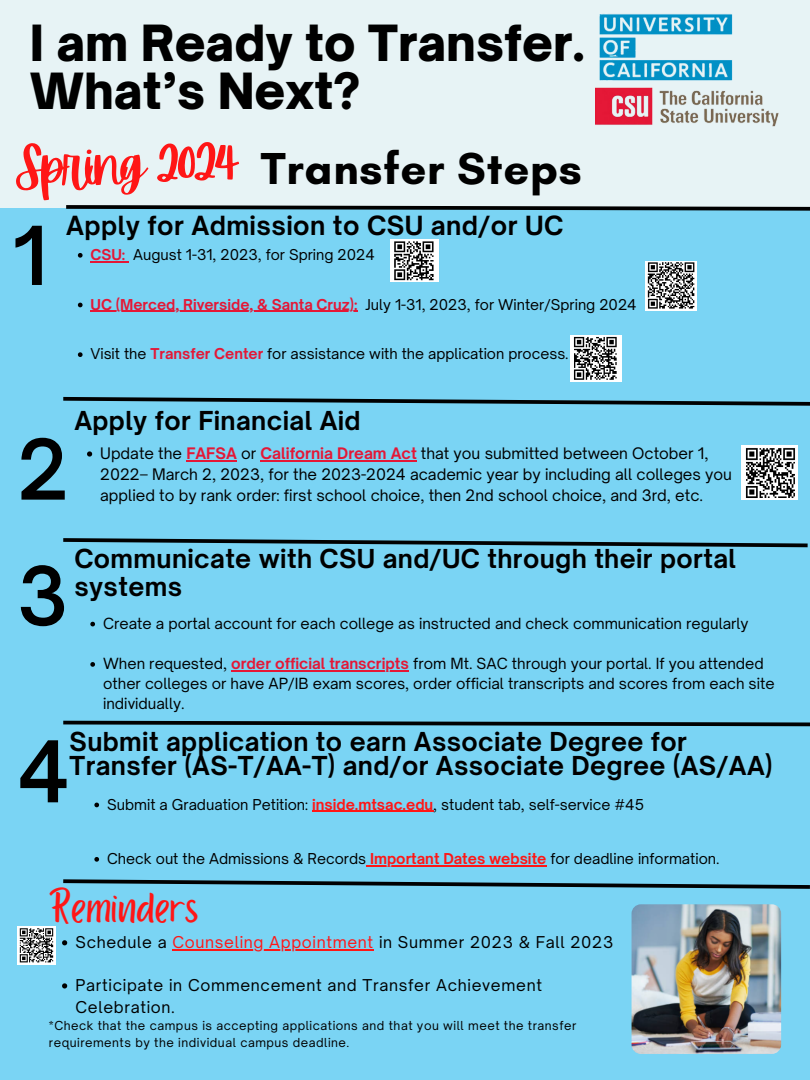
<style>
.page{position:relative;width:810px;height:1080px;background:#7ad4f4}
.page>*{position:absolute;margin:0;border:0;box-sizing:border-box;transform-origin:0 0}
.t1{font:600 81.31px "Open Sauce One";color:#000}
.t2{font:600 79.94px "Open Sauce One";color:#000}
.t3{font:600 77.62px "Open Sauce One";color:#000}
.t4{font:55px "Apricots";color:#ff1616}
.t5{font:50px "Porcelain";color:#ff1616}
.t6{font:900 47.75px/47.8px "Open Sauce One";color:#000}
.t7{font:700 45.62px "Glacial Indifference";letter-spacing:.015em;color:#000}
.t8{font:700 25.25px "Open Sauce One";letter-spacing:.015em;color:#000}
.t9{font:700 25px/24.4px "Open Sauce One";letter-spacing:.015em;color:#000}
.t10{font:15.62px/21.6px "Open Sauce One";letter-spacing:.045em;color:#000}
.t11{font:15.19px/21.1px "Open Sauce One";color:#000}
.t12{font:14.69px/20.1px "Open Sauce One";color:#000}
.t13{font:14.38px "Open Sauce One";color:#000}
.t14{font:14.31px "Open Sauce One";color:#000}
.t15{font:11.88px/16.4px "Open Sauce One";letter-spacing:.045em;color:#000}
.s1{font-weight:700;color:#e41736}
.s2{font-weight:700;color:#ff1616}
.s3{color:#ff1616}
</style>
<div class="page">
<div style="left:0;top:0;width:810px;height:207px;background:#e7f3f5"></div>
<svg style="left:62px;top:205px;width:748px;height:6px"></svg>
<svg style="left:63px;top:396px;width:747px;height:10px"></svg>
<svg style="left:63px;top:538px;width:745px;height:10px"></svg>
<svg style="left:63px;top:879px;width:747px;height:10px"></svg>
<svg style="left:63px;top:720px;width:747px;height:7px"></svg>
<img style="left:596px;top:88px;width:183px;height:39px">
<img style="left:595px;top:14px;width:138px;height:74px">
<img style="left:632px;top:904px;width:149px;height:150px;border-radius:9px">
<svg style="left:78px;top:253px;width:5px;height:5px"></svg>
<hr style="left:90px;top:261px;width:35px;height:1px;background:#e41736">
<svg style="left:78px;top:303px;width:5px;height:4px"></svg>
<hr style="left:90px;top:311px;width:268px;height:1px;background:#e41736">
<svg style="left:78px;top:352px;width:5px;height:5px"></svg>
<img style="left:391px;top:239px;width:47px;height:43px">
<img style="left:645px;top:262px;width:51px;height:49px">
<img style="left:17px;top:927px;width:38px;height:37px">
<img style="left:571px;top:336px;width:50px;height:45px">
<img style="left:741px;top:446px;width:57px;height:53px">
<svg style="left:62px;top:940px;width:5px;height:5px"></svg>
<hr style="left:172px;top:949px;width:202px;height:2px;background:#ff1616">
<svg style="left:62px;top:983px;width:5px;height:6px"></svg>
<svg style="left:94px;top:803px;width:5px;height:4px"></svg>
<hr style="left:312px;top:811px;width:121px;height:1px;background:#ff1616">
<svg style="left:94px;top:857px;width:5px;height:5px"></svg>
<hr style="left:366px;top:865px;width:180px;height:1px;background:#ff1616">
<svg style="left:87px;top:451px;width:5px;height:6px"></svg>
<hr style="left:186px;top:460px;width:51px;height:1px;background:#e41736">
<hr style="left:261px;top:460px;width:156px;height:1px;background:#e41736">
<svg style="left:90px;top:622px;width:5px;height:4px"></svg>
<svg style="left:90px;top:662px;width:5px;height:5px"></svg>
<hr style="left:231px;top:670px;width:178px;height:1px;background:#e41736">
<h3 class="t6" style="left:30px;top:19px;width:556px">I am Ready to Transfer.<br>What’s Next?</h3>
<h3 class="t4" style="left:14px;top:136px;width:227px;rotate:-2deg">Spring 2024</h3>
<h3 class="t7" style="left:261px;top:141px;width:323px">Transfer Steps</h3>
<h3 class="t3" style="left:13px;top:207px;width:36px">1</h3>
<h3 class="t8" style="left:66px;top:210px;width:499px">Apply for Admission to CSU and/or UC</h3>
<p class="t14" style="left:90px;top:246px;width:286px"><span class="s1">CSU:</span> August 1-31, 2023, for Spring 2024</p>
<p class="t14" style="left:90px;top:295px;width:548px"><span class="s1">UC (Merced, Riverside, &amp; Santa Cruz):</span> July 1-31, 2023, for Winter/Spring 2024</p>
<p class="t14" style="left:90px;top:345px;width:480px">Visit the <span class="s1">Transfer Center</span> for assistance with the application process.</p>
<h2 class="t2" style="left:17px;top:420px;width:53px">2</h2>
<h3 class="t9" style="left:74px;top:408px;width:288px">Apply for Financial Aid</h3>
<p class="t11" style="left:100px;top:443px;width:633px">Update the <span class="s1">FAFSA</span> or <span class="s1">California Dream Act</span> that you submitted between October 1,<br>2022– March 2, 2023, for the 2023-2024 academic year by including all colleges you applied to by rank order: first school choice, then 2nd school choice, and 3rd, etc.</p>
<h3 class="t3" style="left:17px;top:548px;width:53px">3</h3>
<h3 class="t9" style="left:74px;top:545px;width:663px;line-height:27.6px">Communicate with CSU and/UC through their portal systems</h3>
<p class="t12" style="left:103px;top:613px;width:647px">Create a portal account for each college as instructed and check communication regularly</p>
<p class="t12" style="left:103px;top:653px;width:673px">When requested, <span class="s1">order official transcripts</span> from Mt. SAC through your portal. If you attended other colleges or have AP/IB exam scores, order official transcripts and scores from each site individually.</p>
<h3 class="t9" style="left:70px;top:729px;width:705px">Submit application to earn Associate Degree for<br>Transfer (AS-T/AA-T) and/or Associate Degree (AS/AA)</h3>
<h1 class="t1" style="left:17px;top:721px;width:54px">4</h1>
<p class="t13" style="left:107px;top:795px;width:538px">Submit a Graduation Petition: <span class="s2">inside.mtsac.edu</span>, student tab, self-service #45</p>
<p class="t13" style="left:107px;top:850px;width:614px">Check out the Admissions &amp; Records <span class="s2">Important Dates website</span> for deadline information.</p>
<h3 class="t5" style="left:49px;top:880px;width:151px">Reminders</h3>
<p class="t10" style="left:75px;top:931px;width:539px">Schedule a <span class="s3">Counseling Appointment</span> in Summer 2023 &amp; Fall 2023</p>
<p class="t10" style="left:75px;top:975px;width:468px">Participate in Commencement and Transfer Achievement<br>Celebration.</p>
<p class="t15" style="left:49px;top:1018px;width:529px">*Check that the campus is accepting applications and that you will meet the transfer requirements by the individual campus deadline.</p>
</div>
